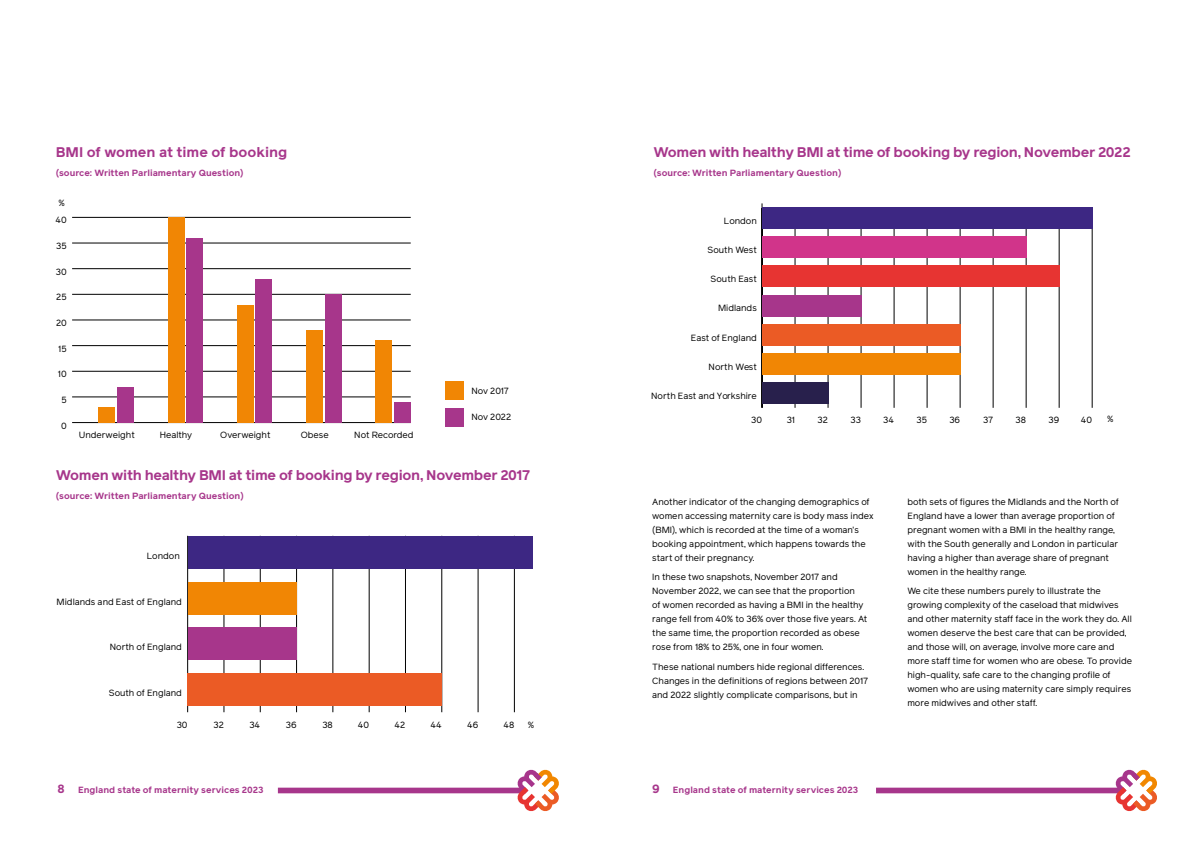
<style>
.page{position:relative;width:1191px;height:842px;background:#fff}
.page>*{position:absolute;margin:0;border:0;box-sizing:border-box;transform-origin:0 0}
.t1{font:700 14px "Reader Pro";letter-spacing:-.02em;color:#a7368b}
.t2{font:700 14px "Reader Pro";color:#a7368b}
.t3{font:9px/14px "Reader Pro";color:#000}
.t4{font:700 9px "Reader Pro";color:#a7368b}
.s1{font-size:12px}
</style>
<div class="page">
<div style="left:278px;top:788px;width:246px;height:5px;background:#a7368b"></div>
<div style="left:876px;top:788px;width:246px;height:5px;background:#a7368b"></div>
<svg style="left:517px;top:770px;width:42px;height:41px"></svg>
<svg style="left:1115px;top:770px;width:42px;height:41px"></svg>
<hr style="left:72px;top:422px;width:339px;height:1px;background:#000">
<hr style="left:72px;top:396px;width:339px;height:1px;background:#000">
<hr style="left:72px;top:371px;width:339px;height:1px;background:#000">
<hr style="left:72px;top:345px;width:339px;height:1px;background:#000">
<hr style="left:72px;top:319px;width:339px;height:1px;background:#000">
<hr style="left:72px;top:294px;width:339px;height:1px;background:#000">
<hr style="left:72px;top:268px;width:339px;height:1px;background:#000">
<hr style="left:72px;top:242px;width:339px;height:1px;background:#000">
<hr style="left:72px;top:217px;width:339px;height:1px;background:#000">
<div style="left:117px;top:387px;width:17px;height:36px;background:#a7368b"></div>
<div style="left:186px;top:238px;width:17px;height:185px;background:#a7368b"></div>
<div style="left:255px;top:279px;width:17px;height:144px;background:#a7368b"></div>
<div style="left:325px;top:294px;width:16px;height:129px;background:#a7368b"></div>
<div style="left:394px;top:402px;width:17px;height:21px;background:#a7368b"></div>
<div style="left:98px;top:407px;width:17px;height:16px;background:#f18604"></div>
<div style="left:168px;top:217px;width:16px;height:206px;background:#f18604"></div>
<div style="left:237px;top:305px;width:17px;height:118px;background:#f18604"></div>
<div style="left:306px;top:330px;width:17px;height:93px;background:#f18604"></div>
<div style="left:376px;top:340px;width:16px;height:83px;background:#f18604"></div>
<div style="left:445px;top:381px;width:18px;height:18px;background:#f18604"></div>
<div style="left:445px;top:408px;width:18px;height:18px;background:#a7368b"></div>
<hr style="left:794px;top:208px;width:1px;height:200px;background:#000">
<hr style="left:827px;top:208px;width:1px;height:200px;background:#000">
<hr style="left:860px;top:208px;width:1px;height:200px;background:#000">
<hr style="left:893px;top:208px;width:1px;height:200px;background:#000">
<hr style="left:926px;top:208px;width:1px;height:200px;background:#000">
<hr style="left:959px;top:208px;width:1px;height:200px;background:#000">
<hr style="left:992px;top:208px;width:1px;height:200px;background:#000">
<hr style="left:1025px;top:208px;width:1px;height:200px;background:#000">
<hr style="left:1058px;top:208px;width:1px;height:200px;background:#000">
<hr style="left:1091px;top:208px;width:1px;height:200px;background:#000">
<hr style="left:761px;top:203px;width:1px;height:205px;background:#000">
<div style="left:762px;top:207px;width:330px;height:21px;background:#3d2783"></div>
<div style="left:762px;top:237px;width:264px;height:21px;background:#d1348a"></div>
<div style="left:762px;top:266px;width:297px;height:21px;background:#e73432"></div>
<div style="left:762px;top:295px;width:99px;height:21px;background:#a7368b"></div>
<div style="left:762px;top:324px;width:198px;height:21px;background:#eb5b25"></div>
<div style="left:762px;top:353px;width:198px;height:21px;background:#f18604"></div>
<div style="left:762px;top:383px;width:66px;height:21px;background:#28204c"></div>
<hr style="left:187px;top:536px;width:1px;height:176px;background:#000">
<hr style="left:223px;top:536px;width:1px;height:176px;background:#000">
<hr style="left:260px;top:536px;width:1px;height:176px;background:#000">
<hr style="left:296px;top:536px;width:1px;height:176px;background:#000">
<hr style="left:332px;top:536px;width:1px;height:176px;background:#000">
<hr style="left:369px;top:536px;width:1px;height:176px;background:#000">
<hr style="left:405px;top:536px;width:1px;height:176px;background:#000">
<hr style="left:441px;top:536px;width:1px;height:176px;background:#000">
<hr style="left:477px;top:536px;width:1px;height:176px;background:#000">
<hr style="left:514px;top:536px;width:1px;height:176px;background:#000">
<div style="left:188px;top:536px;width:344px;height:33px;background:#3d2783"></div>
<div style="left:188px;top:582px;width:108px;height:33px;background:#f18604"></div>
<div style="left:188px;top:627px;width:108px;height:33px;background:#a7368b"></div>
<div style="left:188px;top:673px;width:254px;height:33px;background:#eb5b25"></div>
<h1 class="t2" style="left:56px;top:142px;width:233px">BMI of women at time of booking</h1>
<p class="t4" style="left:56px;top:166px;width:189px">(source: Written Parliamentary Question)</p>
<p class="t3" style="left:59px;top:196px;width:8px">%</p>
<p class="t3" style="left:55px;top:213px;width:13px">40</p>
<p class="t3" style="left:56px;top:239px;width:12px">35</p>
<p class="t3" style="left:56px;top:264px;width:12px">30</p>
<p class="t3" style="left:56px;top:290px;width:12px">25</p>
<p class="t3" style="left:56px;top:316px;width:12px">20</p>
<p class="t3" style="left:58px;top:341px;width:10px">15</p>
<p class="t3" style="left:58px;top:367px;width:10px">10</p>
<p class="t3" style="left:61px;top:393px;width:7px">5</p>
<p class="t3" style="left:61px;top:418px;width:7px">0</p>
<p class="t3" style="left:79px;top:428px;width:58px">Underweight</p>
<p class="t3" style="left:160px;top:428px;width:34px">Healthy</p>
<p class="t3" style="left:220px;top:428px;width:52px">Overweight</p>
<p class="t3" style="left:301px;top:428px;width:29px">Obese</p>
<p class="t3" style="left:354px;top:428px;width:61px">Not Recorded</p>
<h1 class="t1" style="left:653px;top:142px;width:478px">Women with healthy BMI at time of booking by region, November 2022</h1>
<p class="t4" style="left:653px;top:166px;width:189px">(source: Written Parliamentary Question)</p>
<p class="t3" style="left:724px;top:213px;width:34px">London</p>
<p class="t3" style="left:707px;top:243px;width:51px">South West</p>
<p class="t3" style="left:710px;top:272px;width:48px">South East</p>
<p class="t3" style="left:718px;top:301px;width:40px">Midlands</p>
<p class="t3" style="left:691px;top:330px;width:67px">East of England</p>
<p class="t3" style="left:708px;top:359px;width:50px">North West</p>
<p class="t3" style="left:471px;top:383px;width:39px">Nov 2017</p>
<p class="t3" style="left:471px;top:409px;width:41px">Nov 2022</p>
<p class="t3" style="left:751px;top:412px;width:12px">30</p>
<p class="t3" style="left:786px;top:412px;width:10px">31</p>
<p class="t3" style="left:817px;top:412px;width:12px">32</p>
<p class="t3" style="left:850px;top:412px;width:12px">33</p>
<p class="t3" style="left:883px;top:412px;width:12px">34</p>
<p class="t3" style="left:916px;top:412px;width:12px">35</p>
<p class="t3" style="left:949px;top:412px;width:12px">36</p>
<p class="t3" style="left:983px;top:412px;width:12px">37</p>
<p class="t3" style="left:1015px;top:412px;width:12px">38</p>
<p class="t3" style="left:1048px;top:412px;width:12px">39</p>
<p class="t3" style="left:1080px;top:412px;width:13px">40</p>
<p class="t3" style="left:651px;top:389px;width:107px">North East and Yorkshire</p>
<p class="t3" style="left:1107px;top:412px;width:8px">%</p>
<h1 class="t1" style="left:56px;top:465px;width:476px">Women with healthy BMI at time of booking by region, November 2017</h1>
<p class="t4" style="left:56px;top:489px;width:189px">(source: Written Parliamentary Question)</p>
<p class="t3" style="left:147px;top:549px;width:34px">London</p>
<p class="t3" style="left:57px;top:594px;width:127px">Midlands and East of England</p>
<p class="t3" style="left:110px;top:640px;width:74px">North of England</p>
<p class="t3" style="left:109px;top:685px;width:75px">South of England</p>
<p class="t3" style="left:177px;top:717px;width:12px">30</p>
<p class="t3" style="left:213px;top:717px;width:12px">32</p>
<p class="t3" style="left:249px;top:717px;width:12px">34</p>
<p class="t3" style="left:286px;top:717px;width:12px">36</p>
<p class="t3" style="left:322px;top:717px;width:12px">38</p>
<p class="t3" style="left:358px;top:717px;width:13px">40</p>
<p class="t3" style="left:394px;top:717px;width:12px">42</p>
<p class="t3" style="left:430px;top:717px;width:13px">44</p>
<p class="t3" style="left:467px;top:717px;width:13px">46</p>
<p class="t3" style="left:503px;top:717px;width:12px">48</p>
<p class="t3" style="left:528px;top:718px;width:8px">%</p>
<p class="t3" style="left:652px;top:494px;width:223px">Another indicator of the changing demographics of women accessing maternity care is body mass index (BMI), which is recorded at the time of a woman’s booking appointment, which happens towards the start of their pregnancy.</p>
<p class="t3" style="left:652px;top:570px;width:217px">In these two snapshots, November 2017 and November 2022, we can see that the proportion<br>of women recorded as having a BMI in the healthy range fell from 40% to 36% over those five years. At the same time, the proportion recorded as obese rose from 18% to 25%, one in four women.</p>
<p class="t3" style="left:652px;top:660px;width:217px">These national numbers hide regional differences.<br>Changes in the definitions of regions between 2017 and 2022 slightly complicate comparisons, but in</p>
<p class="t4" style="left:57px;top:783px;width:207px"><span class="s1">8</span> England state of maternity services 2023</p>
<p class="t4" style="left:652px;top:783px;width:207px"><span class="s1">9</span> England state of maternity services 2023</p>
<p class="t3" style="left:907px;top:494px;width:213px">both sets of figures the Midlands and the North of England have a lower than average proportion of pregnant women with a BMI in the healthy range, with the South generally and London in particular having a higher than average share of pregnant women in the healthy range.</p>
<p class="t3" style="left:907px;top:584px;width:226px">We cite these numbers purely to illustrate the growing complexity of the caseload that midwives and other maternity staff face in the work they do. All women deserve the best care that can be provided, and those will, on average, involve more care and more staff time for women who are obese. To provide high-quality, safe care to the changing profile of women who are using maternity care simply requires more midwives and other staff.</p>
</div>
